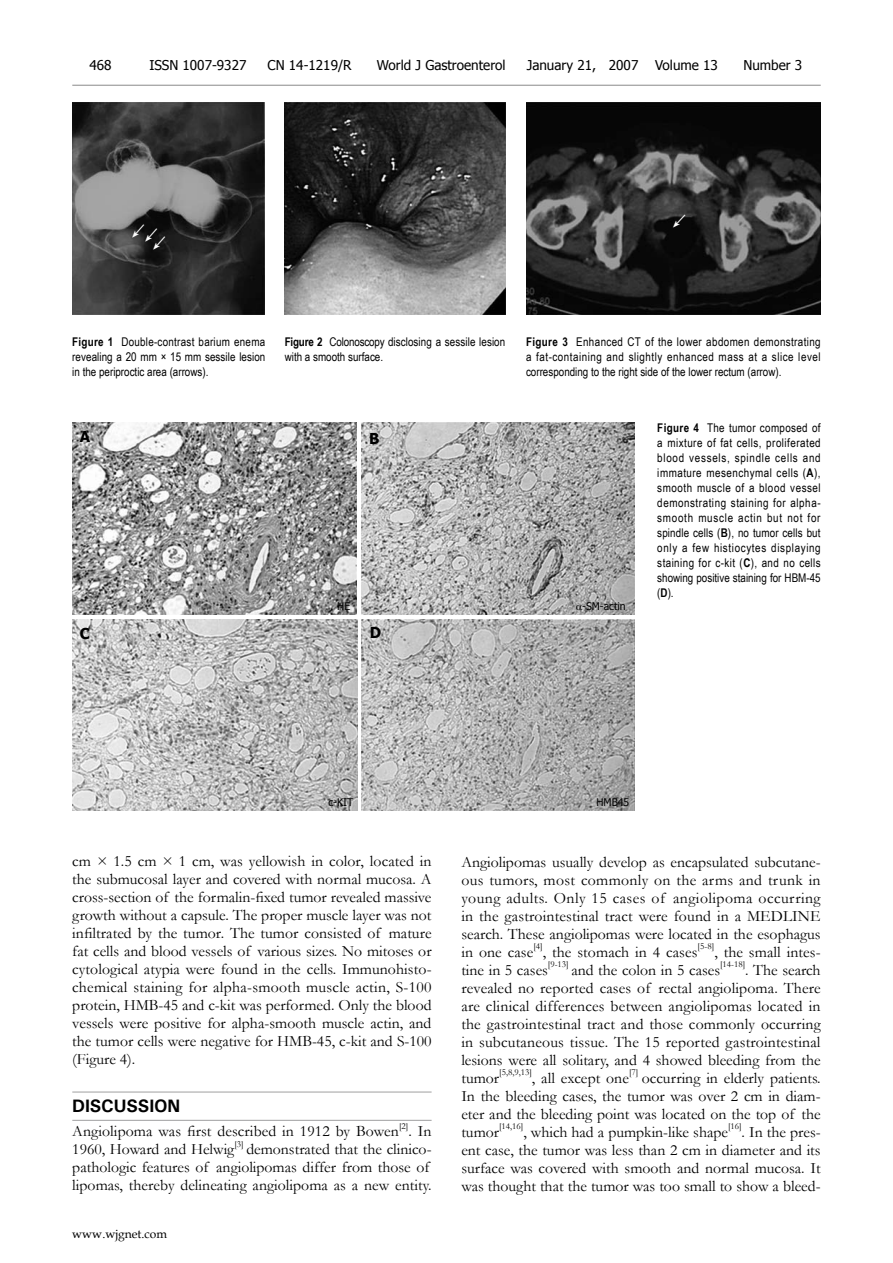
<style>
.page{position:relative;width:893px;height:1263px;background:#fff}
.page>*{position:absolute;margin:0;border:0;box-sizing:border-box;transform-origin:0 0}
.t1{font:700 18px "Univers";letter-spacing:-.01em;color:#000}
.t2{font:15.75px/18px "Garamond";color:#000;text-align:justify}
.t3{font:700 15px "Tahoma";color:#000}
.t4{font:13.5px "Tahoma";color:#000}
.t5{font:12px/15px "Arial Narrow";color:#000;text-align:justify}
.t6{font:12px "Book Antiqua";color:#000}
.t7{font:10.5px "Tahoma";color:#000}
.t8{font:9.15px "Garamond";color:#000}
.s1{font-weight:700}
</style>
<div class="page">
<hr style="left:72px;top:85px;width:749px;height:1px;background:#898989">
<img style="left:72px;top:102px;width:192px;height:212px">
<img style="left:284px;top:102px;width:222px;height:212px">
<img style="left:526px;top:102px;width:295px;height:212px">
<img style="left:73px;top:423px;width:284px;height:191px">
<img style="left:362px;top:423px;width:272px;height:191px">
<img style="left:73px;top:619px;width:284px;height:192px">
<img style="left:362px;top:619px;width:272px;height:192px">
<hr style="left:72px;top:1092px;width:360px;height:1px;background:#9f9fa0">
<hr style="left:72px;top:1120px;width:360px;height:1px;background:#9f9fa0">
<svg style="left:576px;top:605px;width:6px;height:5px"></svg>
<svg style="left:130px;top:223px;width:37px;height:28px"></svg>
<svg style="left:671px;top:213px;width:16px;height:17px"></svg>
<p class="t4" style="left:89px;top:56px;width:24px">468</p>
<p class="t4" style="left:149px;top:56px;width:98px">ISSN 1007-9327</p>
<p class="t4" style="left:268px;top:56px;width:86px">CN 14-1219/R</p>
<p class="t4" style="left:377px;top:56px;width:130px">World J Gastroenterol</p>
<p class="t4" style="left:527px;top:56px;width:113px">January 21, 2007</p>
<p class="t4" style="left:655px;top:56px;width:64px">Volume 13</p>
<p class="t4" style="left:743px;top:56px;width:60px">Number 3</p>
<p class="t5" style="left:72px;top:334px;width:195px"><span class="s1">Figure 1</span> Double-contrast barium enema revealing a 20 mm × 15 mm sessile lesion in the periproctic area (arrows).</p>
<p class="t5" style="left:285px;top:334px;width:222px"><span class="s1">Figure 2</span> Colonoscopy disclosing a sessile lesion with a smooth surface.</p>
<p class="t5" style="left:526px;top:334px;width:296px"><span class="s1">Figure 3</span> Enhanced CT of the lower abdomen demonstrating a fat-containing and slightly enhanced mass at a slice level corresponding to the right side of the lower rectum (arrow).</p>
<p class="t3" style="left:80px;top:426px;width:12px">A</p>
<p class="t3" style="left:369px;top:428px;width:12px">B</p>
<p class="t7" style="left:337px;top:600px;width:14px">HE</p>
<p class="t3" style="left:80px;top:623px;width:12px">C</p>
<p class="t3" style="left:370px;top:622px;width:13px">D</p>
<p class="t7" style="left:582px;top:599px;width:45px">-SM-actin</p>
<p class="t5" style="left:657px;top:420px;width:165px"><span class="s1">Figure 4</span> The tumor composed of a mixture of fat cells, proliferated blood vessels, spindle cells and immature mesenchymal cells (<span class="s1">A</span>), smooth muscle of a blood vessel demonstrating staining for alpha&shy;smooth muscle actin but not for spindle cells (<span class="s1">B</span>), no tumor cells but only a few histiocytes displaying staining for c-kit (<span class="s1">C</span>), and no cells showing positive staining for HBM-45 (<span class="s1">D</span>).</p>
<p class="t7" style="left:328px;top:795px;width:26px">c-KIT</p>
<p class="t7" style="left:596px;top:795px;width:34px">HMB45</p>
<p class="t2" style="left:72px;top:852px;width:361px">cm × 1.5 cm × 1 cm, was yellowish in color, located in the submucosal layer and covered with normal mucosa. A cross-section of the formalin-fixed tumor revealed massive growth without a capsule. The proper muscle layer was not infiltrated by the tumor. The tumor consisted of mature fat cells and blood vessels of various sizes. No mitoses or cytological atypia were found in the cells. Immunohisto&shy;chemical staining for alpha-smooth muscle actin, S-100 protein, HMB-45 and c-kit was performed. Only the blood vessels were positive for alpha-smooth muscle actin, and the tumor cells were negative for HMB-45, c-kit and S-100 (Figure 4).</p>
<p class="t1" style="left:72px;top:1094px;width:110px">DISCUSSION</p>
<p class="t2" style="left:72px;top:1122px;width:328px">Angiolipoma was first described in 1912 by Bowen</p>
<p class="t8" style="left:399px;top:1120px;width:11px">[2]</p>
<p class="t2" style="left:408px;top:1122px;width:25px">. In</p>
<p class="t2" style="left:72px;top:1140px;width:164px">1960, Howard and Helwig</p>
<p class="t8" style="left:234px;top:1138px;width:11px">[3]</p>
<p class="t2" style="left:72px;top:1140px;width:361px;text-align:left;text-indent:174px">demonstrated that the clinico&shy;pathologic features of angiolipomas differ from those of lipomas, thereby delineating angiolipoma as a new entity.</p>
<p class="t6" style="left:72px;top:1225px;width:96px">www.wjgnet.com</p>
<p class="t2" style="left:461px;top:852px;width:361px">Angiolipomas usually develop as encapsulated subcutane&shy;ous tumors, most commonly on the arms and trunk in young adults. Only 15 cases of angiolipoma occurring in the gastrointestinal tract were found in a MEDLINE search. These angiolipomas were located in the esophagus in one case</p>
<p class="t8" style="left:533px;top:940px;width:11px">[4]</p>
<p class="t2" style="left:543px;top:942px;width:156px">, the stomach in 4 cases</p>
<p class="t8" style="left:698px;top:940px;width:18px">[5-8]</p>
<p class="t2" style="left:714px;top:942px;width:108px">, the small intes-</p>
<p class="t2" style="left:461px;top:960px;width:88px">tine in 5 cases</p>
<p class="t8" style="left:548px;top:958px;width:22px">[9-13]</p>
<p class="t2" style="left:571px;top:960px;width:150px">and the colon in 5 cases</p>
<p class="t8" style="left:720px;top:958px;width:27px">[14-18]</p>
<p class="t2" style="left:461px;top:960px;width:361px;text-indent:284px">. The search revealed no reported cases of rectal angiolipoma. There are clinical differences between angiolipomas located in the gastrointestinal tract and those commonly occurring in subcutaneous tissue. The 15 reported gastrointestinal lesions were all solitary, and 4 showed bleeding from the tumor</p>
<p class="t8" style="left:499px;top:1066px;width:34px">[5,8,9,13]</p>
<p class="t2" style="left:532px;top:1068px;width:98px">, all except one</p>
<p class="t8" style="left:629px;top:1066px;width:11px">[7]</p>
<p class="t2" style="left:461px;top:1068px;width:361px;text-indent:180px">occurring in elderly patients.<br>In the bleeding cases, the tumor was over 2 cm in diam&shy;eter and the bleeding point was located on the top of the tumor</p>
<p class="t8" style="left:499px;top:1120px;width:26px">[14,16]</p>
<p class="t2" style="left:523px;top:1122px;width:206px">, which had a pumpkin-like shape</p>
<p class="t8" style="left:728px;top:1120px;width:15px">[16]</p>
<p class="t2" style="left:461px;top:1122px;width:361px;text-indent:280px">. In the pres&shy;ent case, the tumor was less than 2 cm in diameter and its surface was covered with smooth and normal mucosa. It was thought that the tumor was too small to show a bleed-</p>
</div>
